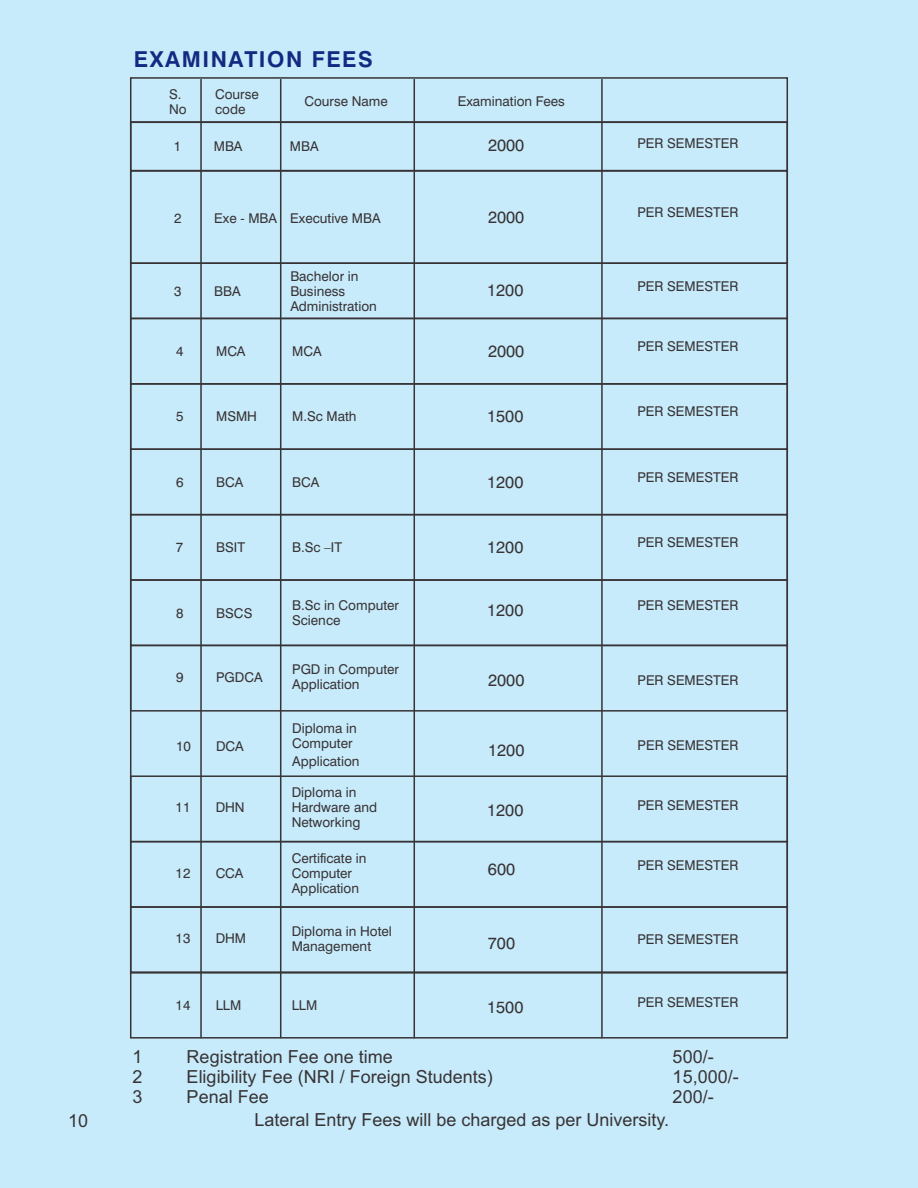
<style>
.page{position:relative;width:918px;height:1188px;background:#c7ebfa}
.page>*{position:absolute;margin:0;border:0;box-sizing:border-box;transform-origin:0 0}
.t1{font:700 21.9px "Swiss 721 BT";letter-spacing:.07em;color:#142982}
.t2{font:18px "Arial";color:#383336}
.t3{font:16.5px "Swiss 721 BT";color:#383336}
.t4{font:13.5px/15px "Swiss 721 BT";color:#383336}
</style>
<div class="page">
<div style="left:130px;top:170px;width:658px;height:94px;border:2px solid #383336"></div>
<div style="left:130px;top:262px;width:658px;height:57px;border:2px solid #383336"></div>
<div style="left:130px;top:318px;width:658px;height:67px;border:2px solid #383336"></div>
<div style="left:130px;top:383px;width:658px;height:67px;border:2px solid #383336"></div>
<div style="left:130px;top:448px;width:658px;height:67px;border:2px solid #383336"></div>
<div style="left:130px;top:514px;width:658px;height:67px;border:2px solid #383336"></div>
<div style="left:130px;top:579px;width:658px;height:67px;border:2px solid #383336"></div>
<div style="left:130px;top:645px;width:658px;height:67px;border:2px solid #383336"></div>
<div style="left:130px;top:775px;width:658px;height:67px;border:2px solid #383336"></div>
<div style="left:130px;top:841px;width:658px;height:67px;border:2px solid #383336"></div>
<div style="left:130px;top:906px;width:658px;height:67px;border:2px solid #383336"></div>
<div style="left:130px;top:972px;width:658px;height:67px;border:2px solid #383336"></div>
<div style="left:130px;top:77px;width:658px;height:46px;border:2px solid #383336"></div>
<hr style="left:200px;top:79px;width:2px;height:959px;background:#383336">
<hr style="left:280px;top:79px;width:1px;height:959px;background:#383336">
<hr style="left:414px;top:79px;width:1px;height:959px;background:#383336">
<hr style="left:601px;top:79px;width:2px;height:959px;background:#383336">
<h1 class="t1" style="left:134px;top:50px;width:240px">EXAMINATION FEES</h1>
<p class="t4" style="left:169px;top:88px;width:19px">S.<br>No</p>
<p class="t4" style="left:215px;top:88px;width:45px">Course code</p>
<p class="t4" style="left:304px;top:95px;width:85px">Course Name</p>
<p class="t4" style="left:458px;top:95px;width:109px">Examination Fees</p>
<p class="t4" style="left:174px;top:140px;width:9px">1</p>
<p class="t4" style="left:214px;top:140px;width:30px">MBA</p>
<p class="t4" style="left:290px;top:140px;width:30px">MBA</p>
<p class="t3" style="left:488px;top:138px;width:38px">2000</p>
<p class="t4" style="left:637px;top:137px;width:102px">PER SEMESTER</p>
<p class="t4" style="left:174px;top:212px;width:9px">2</p>
<p class="t4" style="left:214px;top:212px;width:168px">Exe - MBA Executive MBA</p>
<p class="t3" style="left:488px;top:210px;width:38px">2000</p>
<p class="t4" style="left:637px;top:206px;width:102px">PER SEMESTER</p>
<p class="t4" style="left:174px;top:285px;width:9px">3</p>
<p class="t4" style="left:214px;top:285px;width:28px">BBA</p>
<p class="t4" style="left:290px;top:270px;width:88px">Bachelor in<br>Business<br>Administration</p>
<p class="t3" style="left:487px;top:284px;width:38px">1200</p>
<p class="t4" style="left:637px;top:280px;width:102px">PER SEMESTER</p>
<p class="t4" style="left:176px;top:345px;width:9px">4</p>
<p class="t4" style="left:216px;top:345px;width:31px">MCA</p>
<p class="t4" style="left:292px;top:345px;width:31px">MCA</p>
<p class="t3" style="left:488px;top:344px;width:38px">2000</p>
<p class="t4" style="left:637px;top:340px;width:102px">PER SEMESTER</p>
<p class="t4" style="left:176px;top:410px;width:9px">5</p>
<p class="t4" style="left:216px;top:410px;width:42px">MSMH</p>
<p class="t4" style="left:292px;top:410px;width:66px">M.Sc Math</p>
<p class="t3" style="left:487px;top:410px;width:38px">1500</p>
<p class="t4" style="left:637px;top:405px;width:102px">PER SEMESTER</p>
<p class="t4" style="left:176px;top:476px;width:9px">6</p>
<p class="t4" style="left:216px;top:476px;width:29px">BCA</p>
<p class="t4" style="left:292px;top:476px;width:29px">BCA</p>
<p class="t3" style="left:487px;top:475px;width:38px">1200</p>
<p class="t4" style="left:637px;top:471px;width:102px">PER SEMESTER</p>
<p class="t4" style="left:176px;top:541px;width:9px">7</p>
<p class="t4" style="left:216px;top:541px;width:31px">BSIT</p>
<p class="t4" style="left:292px;top:541px;width:52px">B.Sc –IT</p>
<p class="t3" style="left:487px;top:540px;width:38px">1200</p>
<p class="t4" style="left:637px;top:536px;width:102px">PER SEMESTER</p>
<p class="t4" style="left:176px;top:607px;width:9px">8</p>
<p class="t4" style="left:216px;top:607px;width:38px">BSCS</p>
<p class="t4" style="left:292px;top:599px;width:108px">B.Sc in Computer<br>Science</p>
<p class="t3" style="left:487px;top:603px;width:38px">1200</p>
<p class="t4" style="left:637px;top:599px;width:102px">PER SEMESTER</p>
<p class="t4" style="left:176px;top:671px;width:9px">9</p>
<p class="t4" style="left:216px;top:671px;width:48px">PGDCA</p>
<p class="t4" style="left:292px;top:663px;width:108px">PGD in Computer<br>Application</p>
<p class="t4" style="left:176px;top:740px;width:16px">10</p>
<p class="t4" style="left:216px;top:740px;width:29px">DCA</p>
<p class="t4" style="left:176px;top:801px;width:16px">11</p>
<p class="t4" style="left:216px;top:801px;width:31px">DHN</p>
<p class="t4" style="left:176px;top:867px;width:16px">12</p>
<p class="t4" style="left:216px;top:867px;width:29px">CCA</p>
<p class="t4" style="left:292px;top:722px;width:66px">Diploma in<br>Computer</p>
<p class="t4" style="left:292px;top:755px;width:69px">Application</p>
<p class="t4" style="left:292px;top:786px;width:87px">Diploma in<br>Hardware and<br>Networking</p>
<p class="t4" style="left:292px;top:852px;width:76px">Certificate in<br>Computer<br>Application</p>
<p class="t4" style="left:176px;top:932px;width:16px">13</p>
<p class="t4" style="left:216px;top:932px;width:32px">DHM</p>
<p class="t4" style="left:292px;top:925px;width:102px">Diploma in Hotel<br>Management</p>
<p class="t4" style="left:176px;top:999px;width:16px">14</p>
<p class="t4" style="left:216px;top:999px;width:27px">LLM</p>
<p class="t4" style="left:292px;top:999px;width:27px">LLM</p>
<p class="t3" style="left:488px;top:673px;width:38px">2000</p>
<p class="t4" style="left:638px;top:674px;width:102px">PER SEMESTER</p>
<p class="t3" style="left:488px;top:743px;width:38px">1200</p>
<p class="t4" style="left:638px;top:739px;width:102px">PER SEMESTER</p>
<p class="t3" style="left:487px;top:804px;width:38px">1200</p>
<p class="t4" style="left:637px;top:799px;width:102px">PER SEMESTER</p>
<p class="t3" style="left:488px;top:863px;width:29px">600</p>
<p class="t4" style="left:637px;top:859px;width:102px">PER SEMESTER</p>
<p class="t3" style="left:488px;top:937px;width:29px">700</p>
<p class="t4" style="left:637px;top:933px;width:102px">PER SEMESTER</p>
<p class="t3" style="left:487px;top:1001px;width:38px">1500</p>
<p class="t4" style="left:637px;top:996px;width:102px">PER SEMESTER</p>
<h2 class="t2" style="left:133px;top:1050px;width:12px">1</h2>
<h2 class="t2" style="left:187px;top:1050px;width:208px">Registration Fee one time</h2>
<h2 class="t2" style="left:673px;top:1050px;width:43px">500/-</h2>
<h2 class="t2" style="left:133px;top:1070px;width:12px">2</h2>
<h2 class="t2" style="left:187px;top:1070px;width:308px">Eligibility Fee (NRI / Foreign Students)</h2>
<h2 class="t2" style="left:673px;top:1070px;width:68px">15,000/-</h2>
<h2 class="t2" style="left:133px;top:1090px;width:12px">3</h2>
<h2 class="t2" style="left:187px;top:1090px;width:84px">Penal Fee</h2>
<h2 class="t2" style="left:673px;top:1090px;width:43px">200/-</h2>
<h2 class="t2" style="left:68px;top:1114px;width:22px">10</h2>
<h2 class="t2" style="left:254px;top:1113px;width:416px">Lateral Entry Fees will be charged as per University.</h2>
</div>
